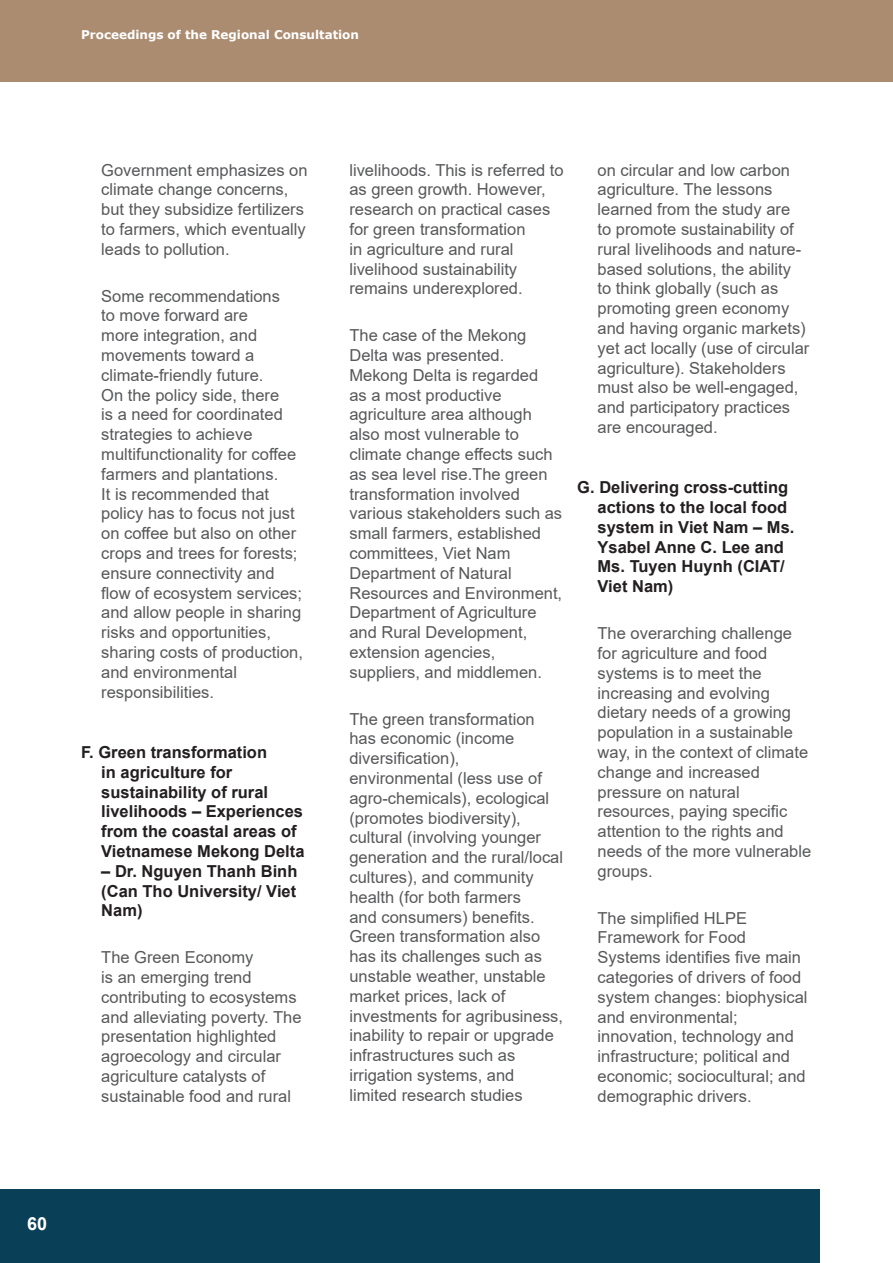
<style>
.page{position:relative;width:893px;height:1263px;background:#fff}
.page>*{position:absolute;margin:0;border:0;box-sizing:border-box;transform-origin:0 0}
.t1{font:700 18px "Arial";color:#fff}
.Body_Level_2{font:16.5px/19.8px "Arial";color:#57585a}
.Header_2{font:700 16.5px/19.8px "Arial";color:#231f20}
.t2{font:700 12px "Verdana";color:#fff}
</style>
<div class="page">
<hr style="left:892px;top:0;width:1px;height:83px;background:#ab8c70">
<div style="left:0;top:0;width:893px;height:82px;background:#ab8c70"></div>
<div style="left:0;top:1189px;width:819px;height:74px;background:#094057"></div>
<p class="t2" style="left:81px;top:26px;width:280px">Proceedings of the Regional Consultation</p>
<p class="Body_Level_2" style="left:101px;top:160px;width:208px">Government emphasizes on climate change concerns, but they subsidize fertilizers to farmers, which eventually leads to pollution.</p>
<p class="Body_Level_2" style="left:101px;top:286px;width:203px">Some recommendations<br>to move forward are<br>more integration, and movements toward a climate-friendly future.<br>On the policy side, there<br>is a need for coordinated strategies to achieve multifunctionality for coffee farmers and plantations.<br>It is recommended that policy has to focus not just on coffee but also on other crops and trees for forests; ensure connectivity and flow of ecosystem services; and allow people in sharing risks and opportunities, sharing costs of production, and environmental responsibilities.</p>
<p class="Header_2" style="left:101px;top:742px;width:205px;text-indent:-20px">F. Green transformation<br>in agriculture for sustainability of rural livelihoods – Experiences from the coastal areas of<br>Vietnamese Mekong Delta</p>
<p class="Header_2" style="left:101px;top:861px;width:198px;text-align:justify">– Dr. Nguyen Thanh Binh (Can Tho University/ Viet Nam)</p>
<p class="Body_Level_2" style="left:101px;top:947px;width:202px">The Green Economy<br>is an emerging trend contributing to ecosystems and alleviating poverty. The presentation highlighted agroecology and circular agriculture catalysts of sustainable food and rural</p>
<p class="Body_Level_2" style="left:349px;top:160px;width:216px">livelihoods. This is referred to as green growth. However, research on practical cases for green transformation<br>in agriculture and rural livelihood sustainability remains underexplored.</p>
<p class="Body_Level_2" style="left:349px;top:325px;width:214px">The case of the Mekong<br>Delta was presented.<br>Mekong Delta is regarded<br>as a most productive agriculture area although also most vulnerable to climate change effects such as sea level rise.The green transformation involved various stakeholders such as small farmers, established committees, Viet Nam<br>Department of Natural<br>Resources and Environment,<br>Department of Agriculture and Rural Development, extension agencies, suppliers, and middlemen.</p>
<p class="Body_Level_2" style="left:349px;top:709px;width:215px">The green transformation has economic (income diversification), environmental (less use of agro-chemicals), ecological (promotes biodiversity), cultural (involving younger generation and the rural/local cultures), and community health (for both farmers<br>and consumers) benefits.<br>Green transformation also has its challenges such as unstable weather, unstable market prices, lack of investments for agribusiness, inability to repair or upgrade infrastructures such as irrigation systems, and limited research studies</p>
<p class="Body_Level_2" style="left:598px;top:160px;width:213px">on circular and low carbon agriculture. The lessons learned from the study are<br>to promote sustainability of rural livelihoods and nature&shy;based solutions, the ability<br>to think globally (such as promoting green economy and having organic markets) yet act locally (use of circular agriculture). Stakeholders must also be well-engaged, and participatory practices are encouraged.</p>
<p class="Header_2" style="left:598px;top:478px;width:198px;text-indent:-20px">G. Delivering cross-cutting actions to the local food system in Viet Nam – Ms.<br>Ysabel Anne C. Lee and<br>Ms. Tuyen Huynh (CIAT/<br>Viet Nam)</p>
<p class="Body_Level_2" style="left:598px;top:623px;width:215px">The overarching challenge for agriculture and food systems is to meet the increasing and evolving dietary needs of a growing population in a sustainable way, in the context of climate change and increased pressure on natural resources, paying specific attention to the rights and needs of the more vulnerable groups.</p>
<p class="Body_Level_2" style="left:598px;top:908px;width:211px">The simplified HLPE<br>Framework for Food<br>Systems identifies five main categories of drivers of food system changes: biophysical and environmental; innovation, technology and infrastructure; political and economic; sociocultural; and demographic drivers.</p>
<p class="t1" style="left:27px;top:1211px;width:22px">60</p>
</div>
